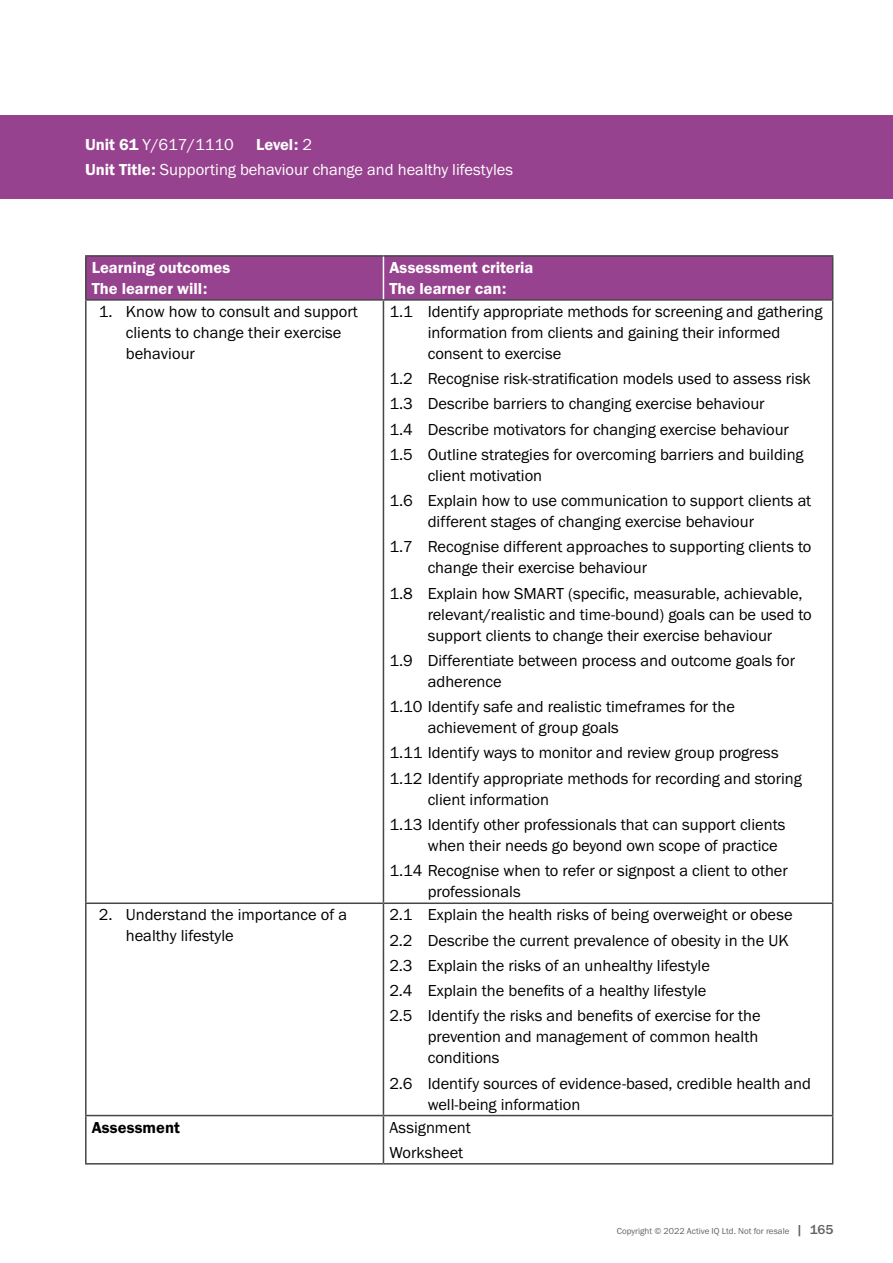
<style>
.page{position:relative;width:893px;height:1263px;background:#fff}
.page>*{position:absolute;margin:0;border:0;box-sizing:border-box;transform-origin:0 0}
.t1{font:16.5px/25.2px "Franklin Gothic URW Boo";color:#000}
.t2{font:16.5px "Franklin Gothic URW Boo";color:#fff}
.t3{font:16.5px/21px "Franklin Gothic URW Dem";color:#fff}
.t4{font:16.5px "Franklin Gothic URW Dem";color:#000}
.t5{font:9px "Franklin Gothic URW Boo";color:#616264}
.s1{font-family:"Franklin Gothic URW Dem"}
.s2{font-family:"Franklin Gothic URW Boo"}
.s3{font-family:"Franklin Gothic URW";font-weight:500;font-size:13.5px}
</style>
<div class="page">
<div style="left:0;top:115px;width:893px;height:84px;background:#97428e"></div>
<div style="left:87px;top:257px;width:745px;height:42px;background:#97428e"></div>
<hr style="left:85px;top:255px;width:298px;height:2px;background:#464547">
<hr style="left:85px;top:257px;width:2px;height:42px;background:#464547">
<hr style="left:383px;top:255px;width:450px;height:2px;background:#464547">
<hr style="left:832px;top:257px;width:1px;height:42px;background:#464547">
<hr style="left:85px;top:299px;width:298px;height:2px;background:#464547">
<hr style="left:85px;top:301px;width:2px;height:601px;background:#464547">
<hr style="left:383px;top:299px;width:450px;height:2px;background:#464547">
<hr style="left:383px;top:301px;width:1px;height:601px;background:#464547">
<hr style="left:832px;top:301px;width:1px;height:601px;background:#464547">
<hr style="left:85px;top:902px;width:298px;height:2px;background:#464547">
<hr style="left:85px;top:904px;width:2px;height:211px;background:#464547">
<hr style="left:383px;top:902px;width:450px;height:2px;background:#464547">
<hr style="left:383px;top:904px;width:1px;height:211px;background:#464547">
<hr style="left:832px;top:904px;width:1px;height:211px;background:#464547">
<hr style="left:85px;top:1115px;width:298px;height:1px;background:#464547">
<hr style="left:85px;top:1116px;width:2px;height:47px;background:#464547">
<hr style="left:383px;top:1115px;width:450px;height:1px;background:#464547">
<hr style="left:383px;top:1116px;width:1px;height:47px;background:#464547">
<hr style="left:832px;top:1116px;width:1px;height:47px;background:#464547">
<hr style="left:85px;top:1163px;width:298px;height:1px;background:#464547">
<hr style="left:383px;top:1163px;width:450px;height:1px;background:#464547">
<hr style="left:383px;top:257px;width:1px;height:42px;background:#fff">
<p class="t2" style="left:85px;top:134px;width:150px"><span class="s1">Unit 61</span> Y/617/1110</p>
<p class="t3" style="left:256px;top:133px;width:58px">Level: <span class="s2">2</span></p>
<p class="t2" style="left:85px;top:159px;width:430px"><span class="s1">Unit Title:</span> Supporting behaviour change and healthy lifestyles</p>
<p class="t3" style="left:92px;top:257px;width:140px">Learning outcomes<br>The learner will:</p>
<p class="t3" style="left:389px;top:257px;width:146px">Assessment criteria<br>The learner can:</p>
<p class="t1" style="left:126px;top:301px;width:234px;line-height:21px;text-indent:-27px">1. Know how to consult and support clients to change their exercise behaviour</p>
<p class="t1" style="left:428px;top:301px;width:396px;line-height:21px;text-indent:-38px">1.1 Identify appropriate methods for screening and gathering information from clients and gaining their informed consent to exercise</p>
<p class="t1" style="left:389px;top:366px;width:423px">1.2 Recognise risk-stratification models used to assess risk 1.3 Describe barriers to changing exercise behaviour<br>1.4 Describe motivators for changing exercise behaviour 1.5 Outline strategies for overcoming barriers and building</p>
<p class="t1" style="left:389px;top:462px;width:423px;text-indent:38px">client motivation<br>1.6 Explain how to use communication to support clients at</p>
<p class="t1" style="left:389px;top:509px;width:424px;text-indent:38px">different stages of changing exercise behaviour<br>1.7 Recognise different approaches to supporting clients to</p>
<p class="t1" style="left:389px;top:555px;width:415px;text-indent:38px">change their exercise behaviour<br>1.8 Explain how SMART (specific, measurable, achievable,</p>
<p class="t1" style="left:428px;top:603px;width:386px;line-height:21px">relevant/realistic and time-bound) goals can be used to support clients to change their exercise behaviour</p>
<p class="t1" style="left:428px;top:650px;width:369px;line-height:21px;text-indent:-38px">1.9 Differentiate between process and outcome goals for adherence</p>
<p class="t1" style="left:428px;top:696px;width:309px;line-height:21px;text-indent:-38px">1.10 Identify safe and realistic timeframes for the achievement of group goals</p>
<p class="t1" style="left:389px;top:740px;width:414px">1.11 Identify ways to monitor and review group progress<br>1.12 Identify appropriate methods for recording and storing</p>
<p class="t1" style="left:389px;top:786px;width:398px;text-indent:38px">client information<br>1.13 Identify other professionals that can support clients</p>
<p class="t1" style="left:389px;top:832px;width:400px;text-indent:38px">when their needs go beyond own scope of practice<br>1.14 Recognise when to refer or signpost a client to other</p>
<p class="t1" style="left:428px;top:879px;width:94px">professionals</p>
<p class="t1" style="left:126px;top:904px;width:223px;line-height:21px;text-indent:-27px">2. Understand the importance of a healthy lifestyle</p>
<p class="t1" style="left:389px;top:902px;width:405px">2.1 Explain the health risks of being overweight or obese 2.2 Describe the current prevalence of obesity in the UK 2.3 Explain the risks of an unhealthy lifestyle<br>2.4 Explain the benefits of a healthy lifestyle<br>2.5 Identify the risks and benefits of exercise for the</p>
<p class="t1" style="left:428px;top:1026px;width:332px;line-height:21px">prevention and management of common health conditions</p>
<p class="t1" style="left:428px;top:1072px;width:385px;line-height:21px;text-indent:-38px">2.6 Identify sources of evidence-based, credible health and well-being information</p>
<p class="t4" style="left:92px;top:1117px;width:90px">Assessment</p>
<p class="t1" style="left:389px;top:1114px;width:83px">Assignment<br>Worksheet</p>
<p class="t5" style="left:617px;top:1226px;width:218px">Copyright © 2022 Active IQ Ltd. Not for resale <span class="s3">| 165</span></p>
</div>
